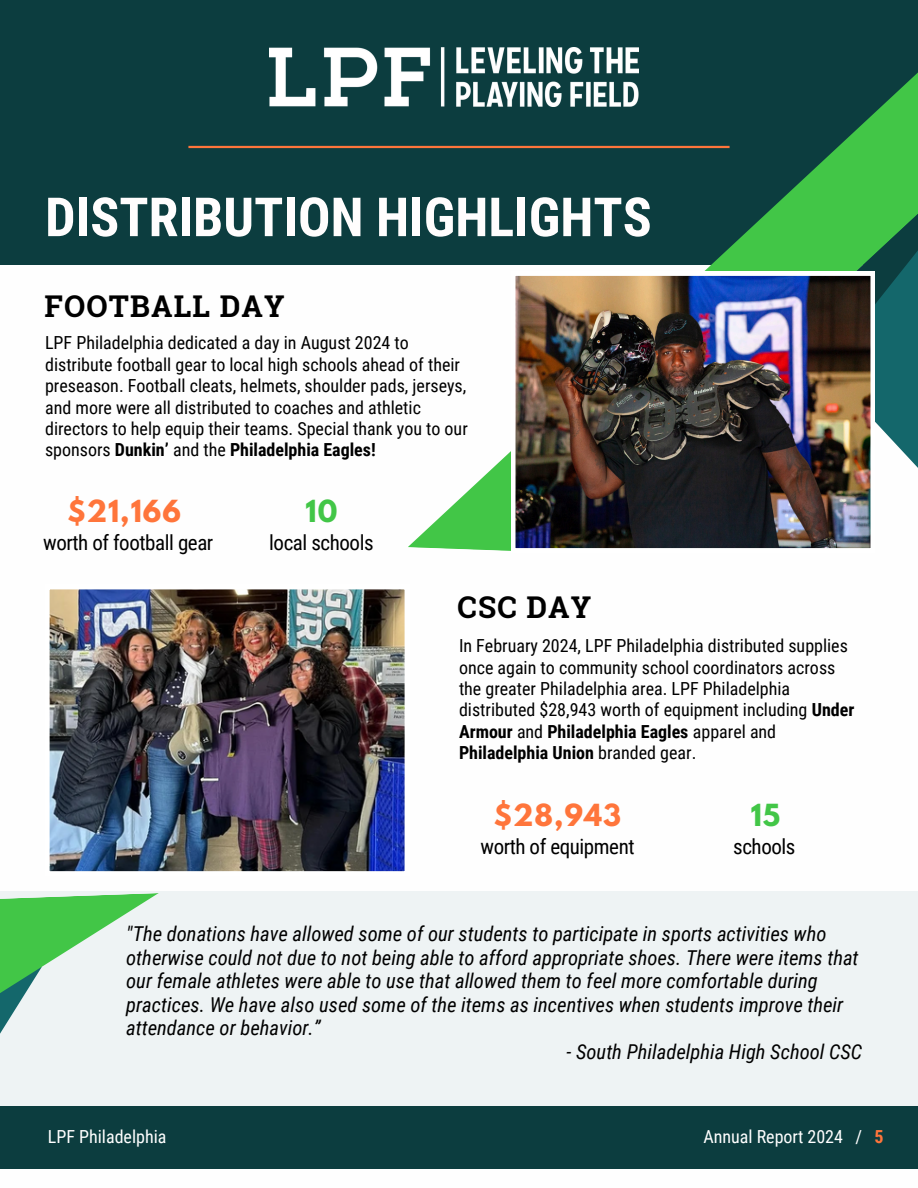
<style>
.page{position:relative;width:918px;height:1188px;background:#fff}
.page>*{position:absolute;margin:0;border:0;box-sizing:border-box;transform-origin:0 0}
.t1{font:700 54px "Roboto Condensed";color:#fffdfd}
.t2{font:700 30px "Roboto Slab";letter-spacing:.04em;color:#000}
.t3{font:700 27px "League Spartan";letter-spacing:.04em;color:#ff753b}
.t4{font:700 27px "League Spartan";color:#42c647}
.t5{font:21px "Roboto Condensed";letter-spacing:-.02em;color:#000}
.t6{font:italic 20.55px/23.7px "Roboto Condensed";color:#000}
.t7{font:18px/21.3px "Roboto Condensed";color:#000}
.t8{font:18px "Roboto Condensed";color:#fff}
.s1{font-weight:700}
.s2{font-weight:700;color:#ff753b}
</style>
<div class="page">
<div style="left:0;top:0;width:918px;height:264px;background:#0c3d3f"></div>
<img style="left:269px;top:48px;width:139px;height:58px">
<hr style="left:188px;top:146px;width:542px;height:2px;background:#ff753b">
<div style="left:0;top:891px;width:918px;height:263px;background:#eef3f4"></div>
<svg style="left:408px;top:47px;width:510px;height:504px"></svg>
<svg style="left:790px;top:102px;width:128px;height:273px"></svg>
<div style="left:0;top:1106px;width:918px;height:63px;background:#0c3d3f"></div>
<svg style="left:0;top:893px;width:159px;height:141px"></svg>
<img style="left:511px;top:271px;width:364px;height:280px">
<img style="left:49px;top:589px;width:356px;height:283px">
<p class="t1" style="left:45px;top:186px;width:608px">DISTRIBUTION HIGHLIGHTS</p>
<h2 class="t2" style="left:45px;top:285px;width:242px">FOOTBALL DAY</h2>
<p class="t7" style="left:45px;top:333px;width:424px">LPF Philadelphia dedicated a day in August 2024 to distribute football gear to local high schools ahead of their preseason. Football cleats, helmets, shoulder pads, jerseys, and more were all distributed to coaches and athletic directors to help equip their teams. Special thank you to our sponsors <span class="s1">Dunkin’</span> and the <span class="s1">Philadelphia Eagles!</span></p>
<h2 class="t3" style="left:68px;top:498px;width:115px">$21,166</h2>
<h3 class="t5" style="left:43px;top:530px;width:172px">worth of football gear</h3>
<h3 class="t4" style="left:306px;top:497px;width:33px">10</h3>
<p class="t5" style="left:269px;top:530px;width:106px">local schools</p>
<h2 class="t2" style="left:457px;top:587px;width:135px">CSC DAY</h2>
<p class="t7" style="left:459px;top:636px;width:397px">In February 2024, LPF Philadelphia distributed supplies once again to community school coordinators across the greater Philadelphia area. LPF Philadelphia distributed $28,943 worth of equipment including <span class="s1">Under Armour</span> and <span class="s1">Philadelphia Eagles</span> apparel and <span class="s1">Philadelphia Union</span> branded gear.</p>
<p class="t3" style="left:494px;top:801px;width:129px">$28,943</p>
<h2 class="t5" style="left:480px;top:834px;width:156px">worth of equipment</h2>
<h3 class="t4" style="left:751px;top:801px;width:31px">15</h3>
<p class="t5" style="left:733px;top:834px;width:64px">schools</p>
<p class="t6" style="left:126px;top:922px;width:734px">"The donations have allowed some of our students to participate in sports activities who otherwise could not due to not being able to afford appropriate shoes. There were items that our female athletes were able to use that allowed them to feel more comfortable during practices. We have also used some of the items as incentives when students improve their attendance or behavior.”</p>
<p class="t6" style="left:566px;top:1040px;width:297px">- South Philadelphia High School CSC</p>
<p class="t8" style="left:48px;top:1127px;width:120px">LPF Philadelphia</p>
<h3 class="t8" style="left:703px;top:1127px;width:182px">Annual Report 2024 / <span class="s2">5</span></h3>
</div>
